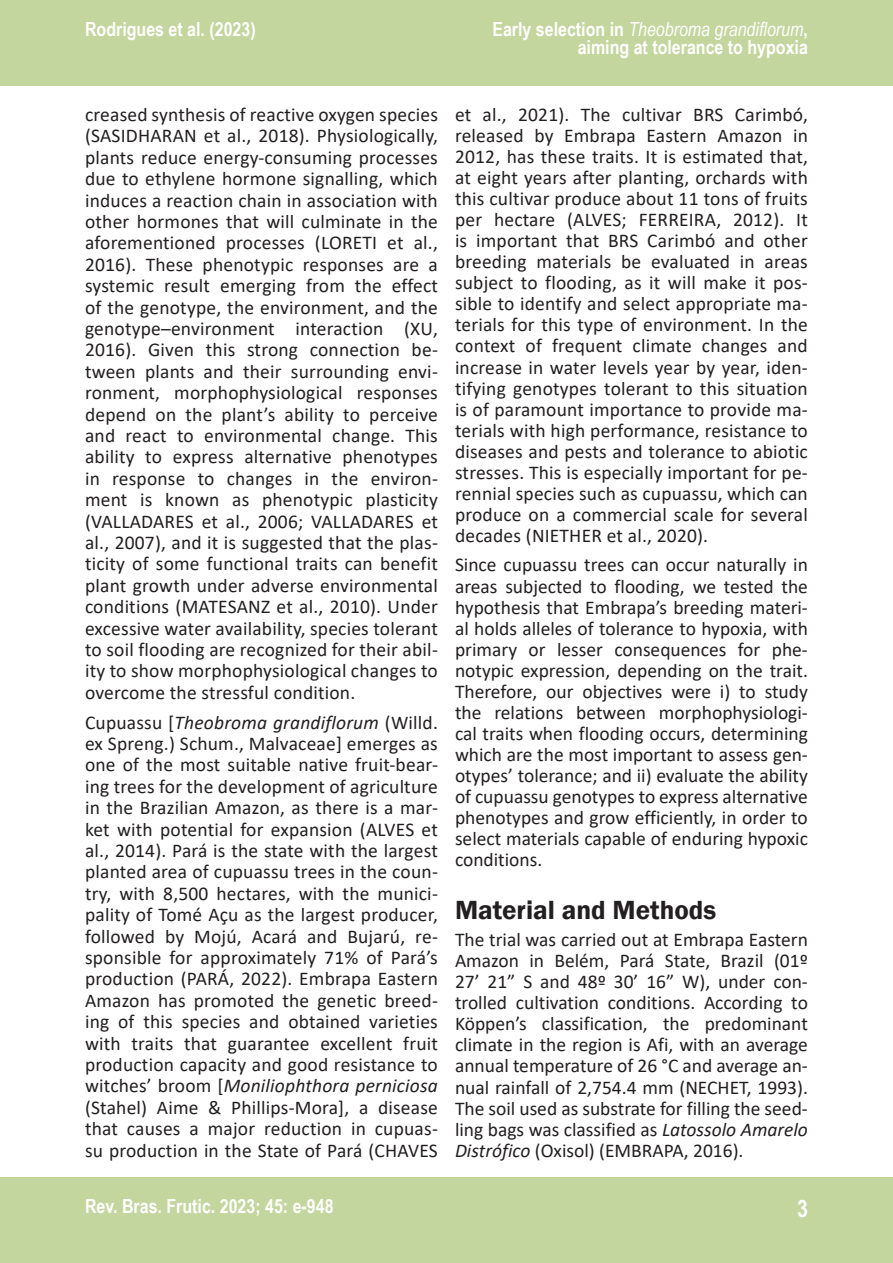
<style>
.page{position:relative;width:893px;height:1263px;background:#fff}
.page>*{position:absolute;margin:0;border:0;box-sizing:border-box;transform-origin:0 0}
.Título_1{font:600 27px "Franklin Gothic";color:#231f20}
.t1{font:700 24px "Arial Narrow";color:#fff}
.Corpo_de_texto{font:19.5px/21.5px "Calibri";color:#231f20;text-align:justify}
.t2{font:700 19.5px/18px "Arial Narrow";color:#fff;text-align:right}
.s1{font-weight:400;font-style:italic}
.s2{font-style:italic}
</style>
<div class="page">
<div style="left:0;top:0;width:893px;height:85px;background:#c3d69e"></div>
<div style="left:0;top:1178px;width:893px;height:85px;background:#c3d69e"></div>
<p class="t2" style="left:85px;top:19px;width:172px">Rodrigues et al. (2023)</p>
<p class="t2" style="left:492px;top:19px;width:317px">Early selection in <span class="s1">Theobroma grandiflorum</span>, aiming at tolerance to hypoxia</p>
<p class="Corpo_de_texto" style="left:85px;top:103px;width:354px">creased synthesis of reactive oxygen species (SASIDHARAN et al., 2018). Physiologically, plants reduce energy-consuming processes due to ethylene hormone signalling, which induces a reaction chain in association with other hormones that will culminate in the aforementioned processes (LORETI et al., 2016). These phenotypic responses are a systemic result emerging from the effect of the genotype, the environment, and the genotype–environment interaction (XU, 2016). Given this strong connection be&shy;tween plants and their surrounding envi&shy;ronment, morphophysiological responses depend on the plant’s ability to perceive and react to environmental change. This ability to express alternative phenotypes in response to changes in the environ&shy;ment is known as phenotypic plasticity (VALLADARES et al., 2006; VALLADARES et al., 2007), and it is suggested that the plas&shy;ticity of some functional traits can benefit plant growth under adverse environmental conditions (MATESANZ et al., 2010). Under excessive water availability, species tolerant to soil flooding are recognized for their abil&shy;ity to show morphophysiological changes to overcome the stressful condition.</p>
<p class="Corpo_de_texto" style="left:85px;top:711px;width:354px">Cupuassu [<span class="s2">Theobroma grandiflorum</span> (Willd. ex Spreng.) Schum., Malvaceae] emerges as one of the most suitable native fruit-bear&shy;ing trees for the development of agriculture in the Brazilian Amazon, as there is a mar&shy;ket with potential for expansion (ALVES et al., 2014). Pará is the state with the largest planted area of cupuassu trees in the coun&shy;try, with 8,500 hectares, with the munici&shy;pality of Tomé Açu as the largest producer, followed by Mojú, Acará and Bujarú, re&shy;sponsible for approximately 71% of Pará’s production (PARÁ, 2022). Embrapa Eastern Amazon has promoted the genetic breed&shy;ing of this species and obtained varieties with traits that guarantee excellent fruit production capacity and good resistance to witches’ broom [<span class="s2">Moniliophthora perniciosa </span>(Stahel) Aime &amp; Phillips-Mora], a disease that causes a major reduction in cupuas&shy;su production in the State of Pará (CHAVES</p>
<p class="t2" style="left:85px;top:1196px;width:250px">Rev. Bras. Frutic. 2023; 45: e-948</p>
<p class="Corpo_de_texto" style="left:455px;top:103px;width:354px;line-height:21px">et al., 2021). The cultivar BRS Carimbó, released by Embrapa Eastern Amazon in 2012, has these traits. It is estimated that, at eight years after planting, orchards with this cultivar produce about 11 tons of fruits per hectare (ALVES; FERREIRA, 2012). It is important that BRS Carimbó and other breeding materials be evaluated in areas subject to flooding, as it will make it pos&shy;sible to identify and select appropriate ma&shy;terials for this type of environment. In the context of frequent climate changes and increase in water levels year by year, iden&shy;tifying genotypes tolerant to this situation is of paramount importance to provide ma&shy;terials with high performance, resistance to diseases and pests and tolerance to abiotic stresses. This is especially important for pe&shy;rennial species such as cupuassu, which can produce on a commercial scale for several decades (NIETHER et al., 2020).</p>
<p class="Corpo_de_texto" style="left:455px;top:554px;width:354px;line-height:21px">Since cupuassu trees can occur naturally in areas subjected to flooding, we tested the hypothesis that Embrapa’s breeding materi&shy;al holds alleles of tolerance to hypoxia, with primary or lesser consequences for phe&shy;notypic expression, depending on the trait.<br>Therefore, our objectives were i) to study the relations between morphophysiologi&shy;cal traits when flooding occurs, determining which are the most important to assess gen&shy;otypes’ tolerance; and ii) evaluate the ability of cupuassu genotypes to express alternative phenotypes and grow efficiently, in order to select materials capable of enduring hypoxic conditions.</p>
<p class="Título_1" style="left:455px;top:893px;width:263px">Material and Methods</p>
<p class="Corpo_de_texto" style="left:455px;top:929px;width:354px;line-height:21px">The trial was carried out at Embrapa Eastern Amazon in Belém, Pará State, Brazil (01º 27’ 21” S and 48º 30’ 16” W), under con&shy;trolled cultivation conditions. According to Köppen’s classification, the predominant climate in the region is Afi, with an average annual temperature of 26 °C and average an&shy;nual rainfall of 2,754.4 mm (NECHET, 1993).<br>The soil used as substrate for filling the seed&shy;ling bags was classified as <span class="s2">Latossolo Amarelo Distrófico</span> (Oxisol) (EMBRAPA, 2016).</p>
<p class="t1" style="left:797px;top:1190px;width:12px">3</p>
</div>
